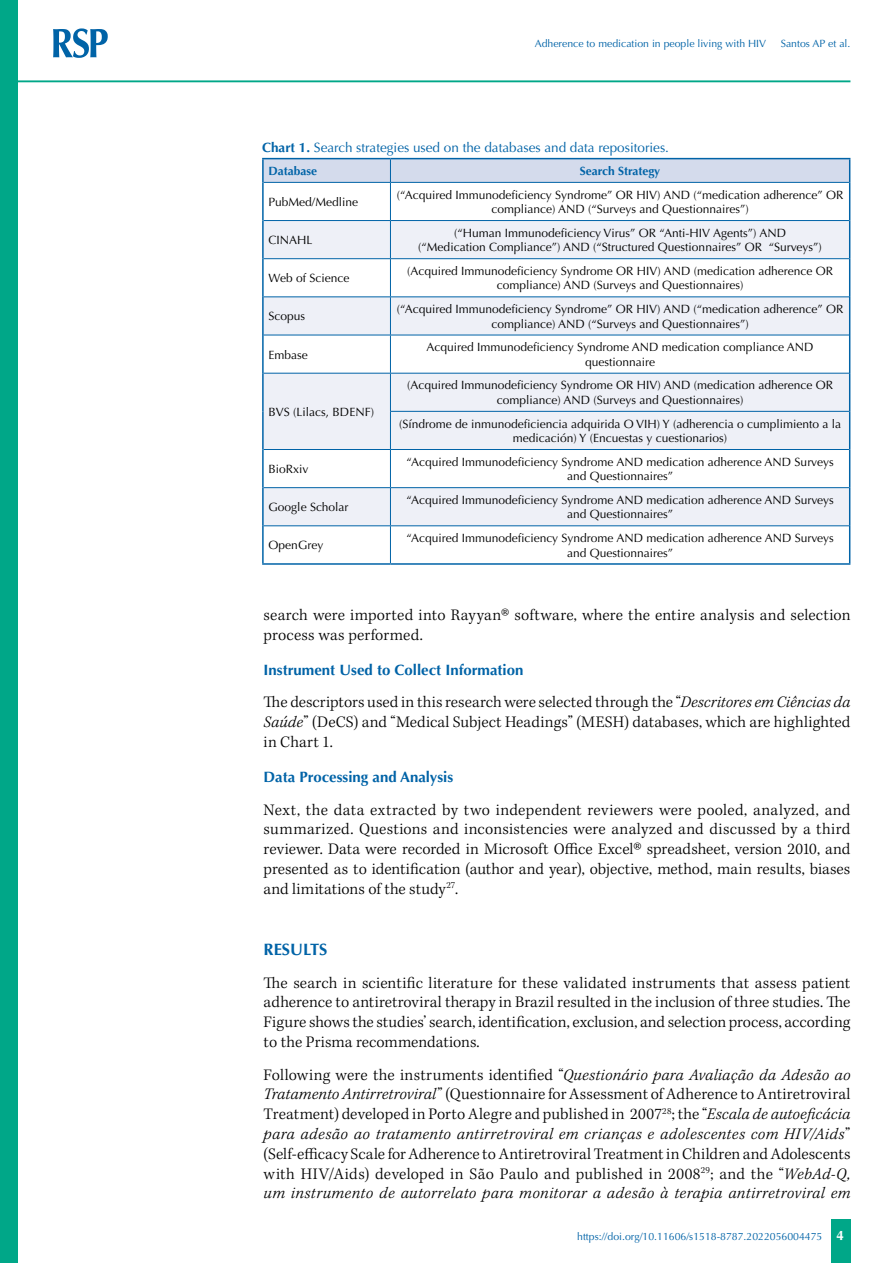
<style>
.page{position:relative;width:893px;height:1263px;background:#fff}
.page>*{position:absolute;margin:0;border:0;box-sizing:border-box;transform-origin:0 0}
.t1{font:300 16.5px/19.8px "Kepler Std";letter-spacing:.01em;color:#000;text-align:justify}
.t2{font:700 16.5px "Optima LT Std";color:#0063a7}
.t3{font:700 15px "Optima LT Std";color:#0063a7}
.t4{font:13.5px "Optima LT Std";color:#0063a7}
.t5{font:700 13.5px "Optima LT Std";color:#fff}
.t6{font:12px/14.4px "Optima LT Std";color:#000;text-align:center}
.t7{font:700 12px "Optima LT Std";color:#0063a7}
.t8{font:10.5px "Optima LT Std";color:#0063a7}
.s1{font-weight:700}
.s2{font-style:italic}
</style>
<div class="page">
<div style="left:831px;top:1220px;width:20px;height:43px;background:#00a788"></div>
<div style="left:0;top:0;width:18px;height:1263px;background:#00a788"></div>
<svg style="left:53px;top:28px;width:55px;height:30px"></svg>
<hr style="left:18px;top:80px;width:832px;height:2px;background:#00a788">
<svg style="left:264px;top:221px;width:585px;height:228px;fill:#eef0f7"></svg>
<div style="left:264px;top:488px;width:585px;height:39px;background:#eef0f7"></div>
<hr style="left:262px;top:158px;width:128px;height:1px;background:#0063a7">
<hr style="left:262px;top:159px;width:2px;height:23px;background:#0063a7">
<hr style="left:390px;top:158px;width:460px;height:1px;background:#0063a7">
<hr style="left:262px;top:182px;width:2px;height:39px;background:#0063a7">
<hr style="left:849px;top:182px;width:1px;height:39px;background:#0063a7">
<hr style="left:262px;top:221px;width:2px;height:38px;background:#0063a7">
<hr style="left:849px;top:221px;width:1px;height:38px;background:#0063a7">
<hr style="left:262px;top:259px;width:2px;height:38px;background:#0063a7">
<hr style="left:849px;top:259px;width:1px;height:38px;background:#0063a7">
<hr style="left:262px;top:297px;width:2px;height:38px;background:#0063a7">
<hr style="left:849px;top:297px;width:1px;height:38px;background:#0063a7">
<hr style="left:262px;top:335px;width:2px;height:38px;background:#0063a7">
<hr style="left:849px;top:335px;width:1px;height:38px;background:#0063a7">
<hr style="left:262px;top:373px;width:2px;height:38px;background:#0063a7">
<hr style="left:262px;top:411px;width:2px;height:38px;background:#0063a7">
<hr style="left:849px;top:373px;width:1px;height:38px;background:#0063a7">
<hr style="left:849px;top:411px;width:1px;height:38px;background:#0063a7">
<hr style="left:262px;top:449px;width:2px;height:39px;background:#0063a7">
<hr style="left:849px;top:449px;width:1px;height:39px;background:#0063a7">
<hr style="left:262px;top:488px;width:2px;height:38px;background:#0063a7">
<hr style="left:849px;top:488px;width:1px;height:38px;background:#0063a7">
<hr style="left:262px;top:526px;width:2px;height:37px;background:#0063a7">
<hr style="left:849px;top:526px;width:1px;height:37px;background:#0063a7">
<hr style="left:262px;top:563px;width:128px;height:2px;background:#0063a7">
<hr style="left:390px;top:563px;width:460px;height:2px;background:#0063a7">
<svg style="left:263px;top:159px;width:587px;height:23px"></svg>
<hr style="left:264px;top:182px;width:126px;height:1px;background:#0063a7">
<hr style="left:390px;top:182px;width:459px;height:1px;background:#0063a7">
<hr style="left:390px;top:183px;width:1px;height:37px;background:#0063a7">
<hr style="left:264px;top:220px;width:126px;height:1px;background:#0063a7">
<hr style="left:390px;top:220px;width:459px;height:1px;background:#0063a7">
<hr style="left:390px;top:221px;width:1px;height:37px;background:#0063a7">
<hr style="left:264px;top:258px;width:126px;height:1px;background:#0063a7">
<hr style="left:390px;top:258px;width:459px;height:1px;background:#0063a7">
<hr style="left:390px;top:259px;width:1px;height:37px;background:#0063a7">
<hr style="left:264px;top:296px;width:126px;height:1px;background:#0063a7">
<hr style="left:390px;top:296px;width:459px;height:1px;background:#0063a7">
<hr style="left:390px;top:297px;width:1px;height:38px;background:#0063a7">
<hr style="left:264px;top:335px;width:126px;height:1px;background:#0063a7">
<hr style="left:390px;top:335px;width:459px;height:1px;background:#0063a7">
<hr style="left:390px;top:335px;width:1px;height:38px;background:#0063a7">
<hr style="left:264px;top:373px;width:126px;height:1px;background:#0063a7">
<hr style="left:390px;top:373px;width:459px;height:1px;background:#0063a7">
<hr style="left:390px;top:374px;width:1px;height:37px;background:#0063a7">
<hr style="left:390px;top:411px;width:459px;height:1px;background:#0063a7">
<hr style="left:390px;top:412px;width:1px;height:37px;background:#0063a7">
<hr style="left:264px;top:449px;width:126px;height:1px;background:#0063a7">
<hr style="left:390px;top:449px;width:459px;height:1px;background:#0063a7">
<hr style="left:390px;top:450px;width:1px;height:37px;background:#0063a7">
<hr style="left:264px;top:487px;width:126px;height:1px;background:#0063a7">
<hr style="left:390px;top:487px;width:459px;height:1px;background:#0063a7">
<hr style="left:390px;top:488px;width:1px;height:37px;background:#0063a7">
<hr style="left:264px;top:525px;width:126px;height:1px;background:#0063a7">
<hr style="left:390px;top:525px;width:459px;height:1px;background:#0063a7">
<hr style="left:390px;top:526px;width:1px;height:37px;background:#0063a7">
<p class="t8" style="left:535px;top:37px;width:233px">Adherence to medication in people living with HIV</p>
<p class="t8" style="left:781px;top:37px;width:71px">Santos AP et al.</p>
<p class="t4" style="left:262px;top:139px;width:408px"><span class="s1">Chart 1.</span> Search strategies used on the databases and data repositories.</p>
<p class="t7" style="left:269px;top:164px;width:50px">Database</p>
<p class="t7" style="left:580px;top:164px;width:82px">Search Strategy</p>
<p class="t6" style="left:269px;top:195px;width:91px">PubMed/Medline</p>
<p class="t6" style="left:397px;top:188px;width:448px">(“Acquired Immunodeficiency Syndrome” OR HIV) AND (“medication adherence” OR compliance) AND (“Surveys and Questionnaires”)</p>
<p class="t6" style="left:269px;top:233px;width:45px">CINAHL</p>
<p class="t6" style="left:418px;top:226px;width:405px">(“Human Immunodeficiency Virus” OR “Anti-HIV Agents”) AND<br>(“Medication Compliance”) AND (“Structured Questionnaires” OR “Surveys”)</p>
<p class="t6" style="left:269px;top:271px;width:82px">Web of Science</p>
<p class="t6" style="left:407px;top:264px;width:428px">(Acquired Immunodeficiency Syndrome OR HIV) AND (medication adherence OR compliance) AND (Surveys and Questionnaires)</p>
<p class="t6" style="left:269px;top:309px;width:38px">Scopus</p>
<p class="t6" style="left:397px;top:302px;width:448px">(“Acquired Immunodeficiency Syndrome” OR HIV) AND (“medication adherence” OR compliance) AND (“Surveys and Questionnaires”)</p>
<p class="t6" style="left:269px;top:347px;width:41px">Embase</p>
<p class="t6" style="left:427px;top:340px;width:388px">Acquired Immunodeficiency Syndrome AND medication compliance AND questionnaire</p>
<p class="t6" style="left:269px;top:405px;width:107px">BVS (Lilacs, BDENF)</p>
<p class="t6" style="left:407px;top:378px;width:428px">(Acquired Immunodeficiency Syndrome OR HIV) AND (medication adherence OR compliance) AND (Surveys and Questionnaires)</p>
<p class="t6" style="left:399px;top:417px;width:443px">(Síndrome de inmunodeficiencia adquirida O VIH) Y (adherencia o cumplimiento a la medicación) Y (Encuestas y cuestionarios)</p>
<p class="t6" style="left:269px;top:462px;width:41px">BioRxiv</p>
<p class="t6" style="left:406px;top:455px;width:429px">“Acquired Immunodeficiency Syndrome AND medication adherence AND Surveys and Questionnaires”</p>
<p class="t6" style="left:269px;top:500px;width:81px">Google Scholar</p>
<p class="t6" style="left:406px;top:493px;width:429px">“Acquired Immunodeficiency Syndrome AND medication adherence AND Surveys and Questionnaires”</p>
<p class="t6" style="left:269px;top:538px;width:56px">OpenGrey</p>
<p class="t6" style="left:406px;top:531px;width:429px">“Acquired Immunodeficiency Syndrome AND medication adherence AND Surveys and Questionnaires”</p>
<p class="t1" style="left:264px;top:606px;width:588px">search were imported into Rayyan<sup>®</sup> software, where the entire analysis and selection process was performed.</p>
<p class="t3" style="left:264px;top:661px;width:261px">Instrument Used to Collect Information</p>
<p class="t1" style="left:264px;top:693px;width:588px">The descriptors used in this research were selected through the “<span class="s2">Descritores em Ciências da Saúde</span>” (DeCS) and “Medical Subject Headings” (MESH) databases, which are highlighted in Chart 1.</p>
<p class="t3" style="left:264px;top:768px;width:191px">Data Processing and Analysis</p>
<p class="t1" style="left:264px;top:800px;width:588px">Next, the data extracted by two independent reviewers were pooled, analyzed, and summarized. Questions and inconsistencies were analyzed and discussed by a third reviewer. Data were recorded in Microsoft Office Excel<sup>®</sup> spreadsheet, version 2010, and presented as to identification (author and year), objective, method, main results, biases and limitations of the study<sup>27</sup>.</p>
<p class="t2" style="left:264px;top:940px;width:65px">RESULTS</p>
<p class="t1" style="left:264px;top:973px;width:588px">The search in scientific literature for these validated instruments that assess patient adherence to antiretroviral therapy in Brazil resulted in the inclusion of three studies. The Figure shows the studies’ search, identification, exclusion, and selection process, according to the Prisma recommendations.</p>
<p class="t1" style="left:264px;top:1065px;width:588px">Following were the instruments identified “<span class="s2">Questionário para Avaliação da Adesão ao Tratamento Antirretroviral</span>” (Questionnaire for Assessment of Adherence to Antiretroviral Treatment) developed in Porto Alegre and published in 2007<sup>28</sup>; the “<span class="s2">Escala de autoeficácia para adesão ao tratamento antirretroviral em crianças e adolescentes com HIV/Aids</span>” (Self-efficacy Scale for Adherence to Antiretroviral Treatment in Children and Adolescents with HIV/Aids) developed in São Paulo and published in 2008<sup>29</sup>; and the “<span class="s2">WebAd-Q, um instrumento de autorrelato para monitorar a adesão à terapia antirretroviral em</span></p>
<p class="t8" style="left:577px;top:1230px;width:247px">https://doi.org/10.11606/s1518-8787.2022056004475</p>
<p class="t5" style="left:836px;top:1228px;width:9px">4</p>
</div>
